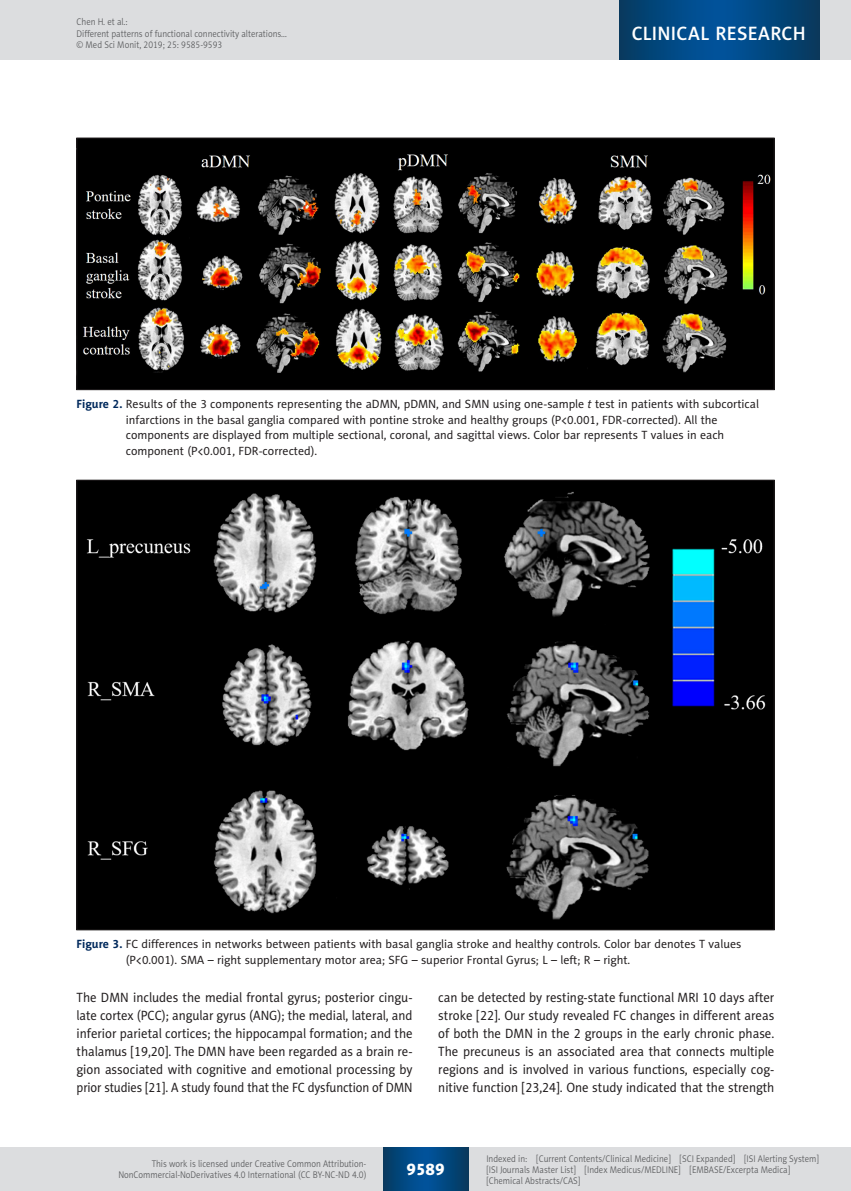
<style>
.page{position:relative;width:851px;height:1191px;background:#fff}
.page>*{position:absolute;margin:0;border:0;box-sizing:border-box;transform-origin:0 0}
.t1{font:19.5px "Naomi Sans EFN Medium";letter-spacing:.015em;color:#fff}
.t2{font:16.5px "Naomi Sans EFN Heavy";color:#fff}
.MSM_Body{font:13.5px/18px "Naomi Sans EFN";color:#231f20;text-align:justify;scale:.95 1}
.MSM_Rycina_tytul{font:12px/15.8px "Naomi Sans EFN";color:#231f20}
.t3{font:9.75px/11.2px "Naomi Sans EFN Light";color:#57585a;scale:.9 1}
.s1{font-weight:700;color:#00295c}
.s2{font-style:italic}
</style>
<div class="page">
<img style="left:79px;top:482px;width:693px;height:446px">
<img style="left:79px;top:140px;width:693px;height:248px">
<div style="left:77px;top:138px;width:697px;height:252px;border:1px solid #231f20"></div>
<div style="left:0;top:1148px;width:850px;height:43px;background:#dcdddf"></div>
<svg style="left:383px;top:1147px;width:85px;height:43px;background:#02477e"></svg>
<div style="left:0;top:0;width:850px;height:60px;background:#dcdddf"></div>
<svg style="left:619px;top:0;width:200px;height:60px;background:#02477e"></svg>
<p class="t3" style="left:77px;top:16px;width:235px">Chen H. et al.:<br>Different patterns of functional connectivity alterations… © Med Sci Monit, 2019; 25: 9585-9593</p>
<h1 class="t1" style="left:631px;top:22px;width:175px">CLINICAL RESEARCH</h1>
<p class="MSM_Rycina_tytul" style="left:126px;top:396px;width:634px;text-indent:-49px"><span class="s1">Figure 2.</span> Results of the 3 components representing the aDMN, pDMN, and SMN using one-sample <span class="s2">t</span> test in patients with subcortical infarctions in the basal ganglia compared with pontine stroke and healthy groups (P&lt;0.001, FDR-corrected). All the components are displayed from multiple sectional, coronal, and sagittal views. Color bar represents T values in each component (P&lt;0.001, FDR-corrected).</p>
<p class="MSM_Rycina_tytul" style="left:126px;top:936px;width:617px;text-indent:-49px"><span class="s1">Figure 3.</span> FC differences in networks between patients with basal ganglia stroke and healthy controls. Color bar denotes T values (P&lt;0.001). SMA – right supplementary motor area; SFG – superior Frontal Gyrus; L – left; R – right.</p>
<p class="MSM_Body" style="left:77px;top:988px;width:355px">The DMN includes the medial frontal gyrus; posterior cingu&shy;late cortex (PCC); angular gyrus (ANG); the medial, lateral, and inferior parietal cortices; the hippocampal formation; and the thalamus [19,20]. The DMN have been regarded as a brain re&shy;gion associated with cognitive and emotional processing by prior studies [21]. A study found that the FC dysfunction of DMN</p>
<p class="MSM_Body" style="left:438px;top:988px;width:355px">can be detected by resting-state functional MRI 10 days after stroke [22]. Our study revealed FC changes in different areas of both the DMN in the 2 groups in the early chronic phase.<br>The precuneus is an associated area that connects multiple regions and is involved in various functions, especially cog&shy;nitive function [23,24]. One study indicated that the strength</p>
<p class="t3" style="left:118px;top:1158px;width:277px;text-align:right">This work is licensed under Creative Common Attribution-<br>NonCommercial-NoDerivatives 4.0 International (CC BY-NC-ND 4.0)</p>
<p class="t2" style="left:406px;top:1159px;width:40px">9589</p>
<p class="t3" style="left:486px;top:1152px;width:371px">Indexed in: [Current Contents/Clinical Medicine] [SCI Expanded] [ISI Alerting System] [ISI Journals Master List] [Index Medicus/MEDLINE] [EMBASE/Excerpta Medica] [Chemical Abstracts/CAS]</p>
</div>
